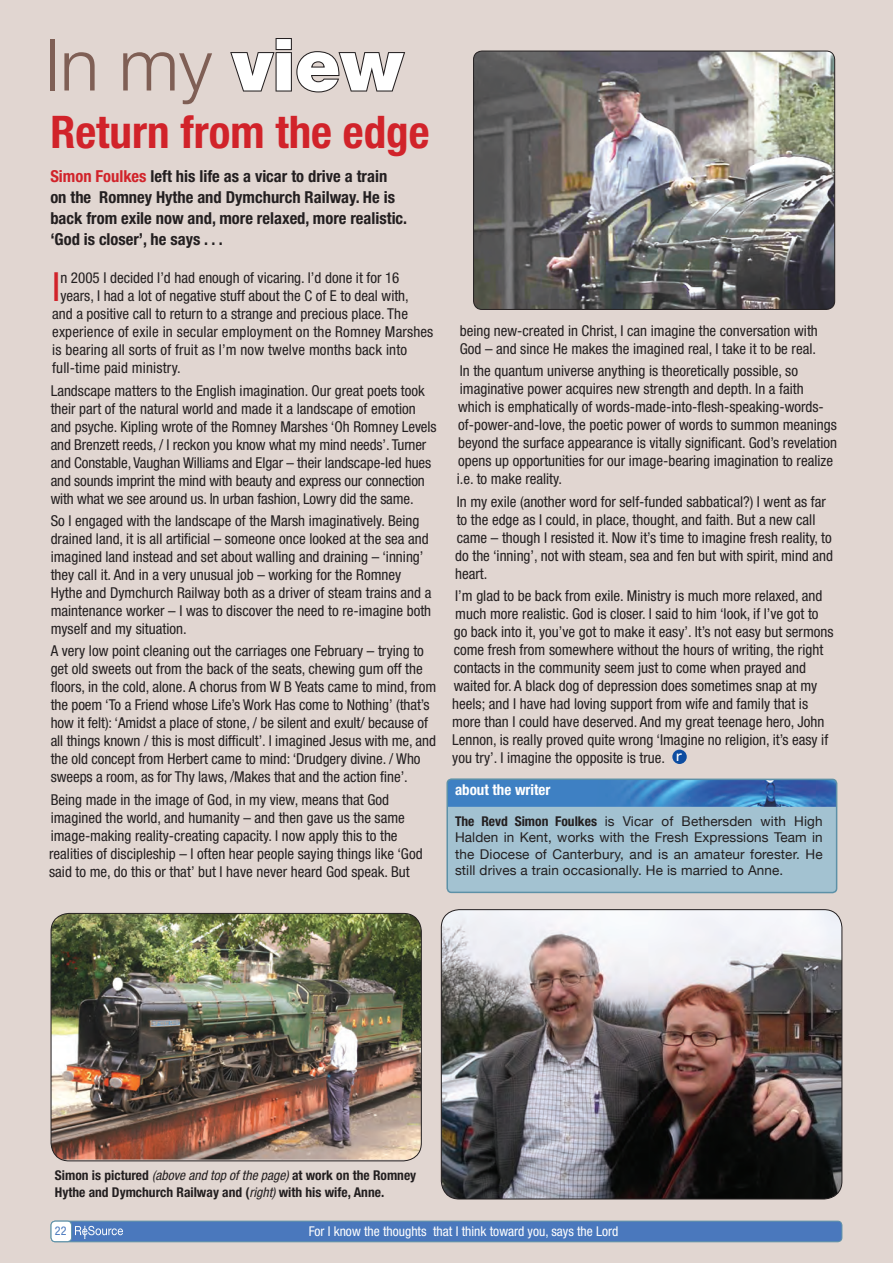
<style>
.page{position:relative;width:893px;height:1263px;background:#fff}
.page>*{position:absolute;margin:0;border:0;box-sizing:border-box;transform-origin:0 0}
.t1{font:300 72px "Helvetica Neue";color:#7f5f55}
.t2{font:700 condensed 45px "Helvetica Neue";color:#d1232a}
.t3{font:condensed 40.2px "Helvetica Neue";color:#d1232a}
.t4{font:700 condensed 16.5px/21px "Helvetica Neue";color:#231f20}
.t5{font:condensed 15px/18px "Helvetica Neue";color:#231f20}
.t6{font:700 condensed 15px "Helvetica Neue";color:#fff}
.t7{font:13.5px/16.2px "Helvetica Neue";letter-spacing:.01em;color:#231f20;text-align:justify}
.t8{font:700 condensed 13.5px/16.5px "Helvetica Neue";color:#231f20}
.t9{font:condensed 13.5px "Helvetica Neue";color:#fff}
.t10{font:condensed 12px "Helvetica Neue";color:#4a78bd}
.s1{font-weight:900;color:#fff}
.s2{color:#d1232a}
.s3{font-weight:700;font-stretch:condensed}
.s4{font-weight:400;font-style:italic}
</style>
<div class="page">
<div style="left:0;top:0;width:892px;height:1262px;background:#e1d6d1"></div>
<div style="left:672px;top:749px;width:14px;height:14px;background:#0d4da1;border-radius:50%"></div>
<img style="left:473px;top:51px;width:361px;height:258px">
<div style="left:473px;top:51px;width:361px;height:259px;border:1px solid #231f20;border-radius:9px"></div>
<svg style="left:230px;top:38px;width:176px;height:55px"></svg>
<div style="left:447px;top:779px;width:389px;height:113px;background:#a3c2d1;border-radius:4px"></div>
<img style="left:449px;top:781px;width:385px;height:25px">
<div style="left:446px;top:778px;width:391px;height:115px;border:2px solid #5d91a7;border-radius:4px"></div>
<img style="left:441px;top:909px;width:400px;height:289px">
<div style="left:441px;top:909px;width:401px;height:289px;border:1px solid #231f20;border-radius:18px"></div>
<img style="left:51px;top:914px;width:370px;height:245px">
<div style="left:51px;top:912px;width:370px;height:248px;border:1px solid #231f20;border-radius:18px"></div>
<div style="left:51px;top:1220px;width:790px;height:21px;background:#4a78bd;border-radius:4px"></div>
<div style="left:51px;top:1220px;width:790px;height:21px;border:1px solid #5d91a7;border-radius:4px"></div>
<div style="left:51px;top:1220px;width:21px;height:21px;background:#fff;border-radius:4px"></div>
<div style="left:51px;top:1220px;width:21px;height:21px;border:1px solid #5d91a7;border-radius:4px"></div>
<svg style="left:75px;top:1225px;width:48px;height:13px"></svg>
<h1 class="t1" style="left:44px;top:21px;width:360px">In my <span class="s1">view</span></h1>
<h2 class="t2" style="left:50px;top:105px;width:380px">Return from the edge</h2>
<p class="t4" style="left:50px;top:165px;width:358px"><span class="s2">Simon Foulkes</span> left his life as a vicar to drive a train on the Romney Hythe and Dymchurch Railway. He is back from exile now and, more relaxed, more realistic. ‘God is closer’, he says . . .</p>
<h3 class="t3" style="left:52px;top:264px;width:10px">I</h3>
<p class="t5" style="left:60px;top:269px;width:340px">n 2005 I decided I’d had enough of vicaring. I’d done it for 16</p>
<p class="t5" style="left:60px;top:287px;width:350px">years, I had a lot of negative stuff about the C of E to deal with,</p>
<p class="t5" style="left:52px;top:305px;width:357px">and a positive call to return to a strange and precious place. The</p>
<p class="t5" style="left:52px;top:323px;width:382px">experience of exile in secular employment on the Romney Marshes</p>
<p class="t5" style="left:52px;top:341px;width:356px">is bearing all sorts of fruit as I’m now twelve months back into</p>
<p class="t5" style="left:52px;top:359px;width:130px">full-time paid ministry.</p>
<p class="t5" style="left:51px;top:381px;width:387px">Landscape matters to the English imagination. Our great poets took their part of the natural world and made it a landscape of emotion and psyche. Kipling wrote of the Romney Marshes ‘Oh Romney Levels and Brenzett reeds, / I reckon you know what my mind needs’. Turner and Constable, Vaughan Williams and Elgar – their landscape-led hues and sounds imprint the mind with beauty and express our connection with what we see around us. In urban fashion, Lowry did the same.</p>
<p class="t5" style="left:51px;top:511px;width:382px">So I engaged with the landscape of the Marsh imaginatively. Being drained land, it is all artificial – someone once looked at the sea and imagined land instead and set about walling and draining – ‘inning’ they call it. And in a very unusual job – working for the Romney Hythe and Dymchurch Railway both as a driver of steam trains and a maintenance worker – I was to discover the need to re-imagine both myself and my situation.</p>
<p class="t5" style="left:51px;top:641px;width:387px">A very low point cleaning out the carriages one February – trying to get old sweets out from the back of the seats, chewing gum off the floors, in the cold, alone. A chorus from W B Yeats came to mind, from the poem ‘To a Friend whose Life’s Work Has come to Nothing’ (that’s how it felt): ‘Amidst a place of stone, / be silent and exult/ because of all things known / this is most difficult’. I imagined Jesus with me, and the old concept from Herbert came to mind: ‘Drudgery divine. / Who sweeps a room, as for Thy laws, /Makes that and the action fine’.</p>
<p class="t5" style="left:49px;top:790px;width:375px">Being made in the image of God, in my view, means that God imagined the world, and humanity – and then gave us the same image-making reality-creating capacity. I now apply this to the realities of discipleship – I often hear people saying things like ‘God said to me, do this or that’ but I have never heard God speak. But</p>
<p class="t5" style="left:459px;top:321px;width:359px">being new-created in Christ, I can imagine the conversation with<br>God – and since He makes the imagined real, I take it to be real.</p>
<p class="t5" style="left:456px;top:361px;width:382px">In the quantum universe anything is theoretically possible, so imaginative power acquires new strength and depth. In a faith which is emphatically of words-made-into-flesh-speaking-words&shy;of-power-and-love, the poetic power of words to summon meanings beyond the surface appearance is vitally significant. God’s revelation opens up opportunities for our image-bearing imagination to realize i.e. to make reality.</p>
<p class="t5" style="left:455px;top:492px;width:379px">In my exile (another word for self-funded sabbatical?) I went as far to the edge as I could, in place, thought, and faith. But a new call came – though I resisted it. Now it’s time to imagine fresh reality, to do the ‘inning’, not with steam, sea and fen but with spirit, mind and heart.</p>
<p class="t5" style="left:452px;top:586px;width:383px">I’m glad to be back from exile. Ministry is much more relaxed, and much more realistic. God is closer. I said to him ‘look, if I’ve got to<br>go back into it, you’ve got to make it easy’. It’s not easy but sermons come fresh from somewhere without the hours of writing, the right contacts in the community seem just to come when prayed and waited for. A black dog of depression does sometimes snap at my heels; and I have had loving support from wife and family that is more than I could have deserved. And my great teenage hero, John Lennon, is really proved quite wrong ‘Imagine no religion, it’s easy if you try’. I imagine the opposite is true. <sup>r</sup></p>
<p class="t6" style="left:455px;top:780px;width:97px">about the writer</p>
<p class="t7" style="left:455px;top:813px;width:369px"><span class="s3">The Revd Simon Foulkes</span> is Vicar of Bethersden with High Halden in Kent, works with the Fresh Expressions Team in the Diocese of Canterbury, and is an amateur forester. He still drives a train occasionally. He is married to Anne.</p>
<p class="t8" style="left:55px;top:1166px;width:363px">Simon is pictured <span class="s4">(above and top of the page)</span> at work on the Romney<br>Hythe and Dymchurch Railway and (<span class="s4">right)</span> with his wife, Anne.</p>
<p class="t10" style="left:55px;top:1223px;width:13px">22</p>
<p class="t9" style="left:308px;top:1222px;width:311px">For I know the thoughts that I think toward you, says the Lord</p>
</div>
